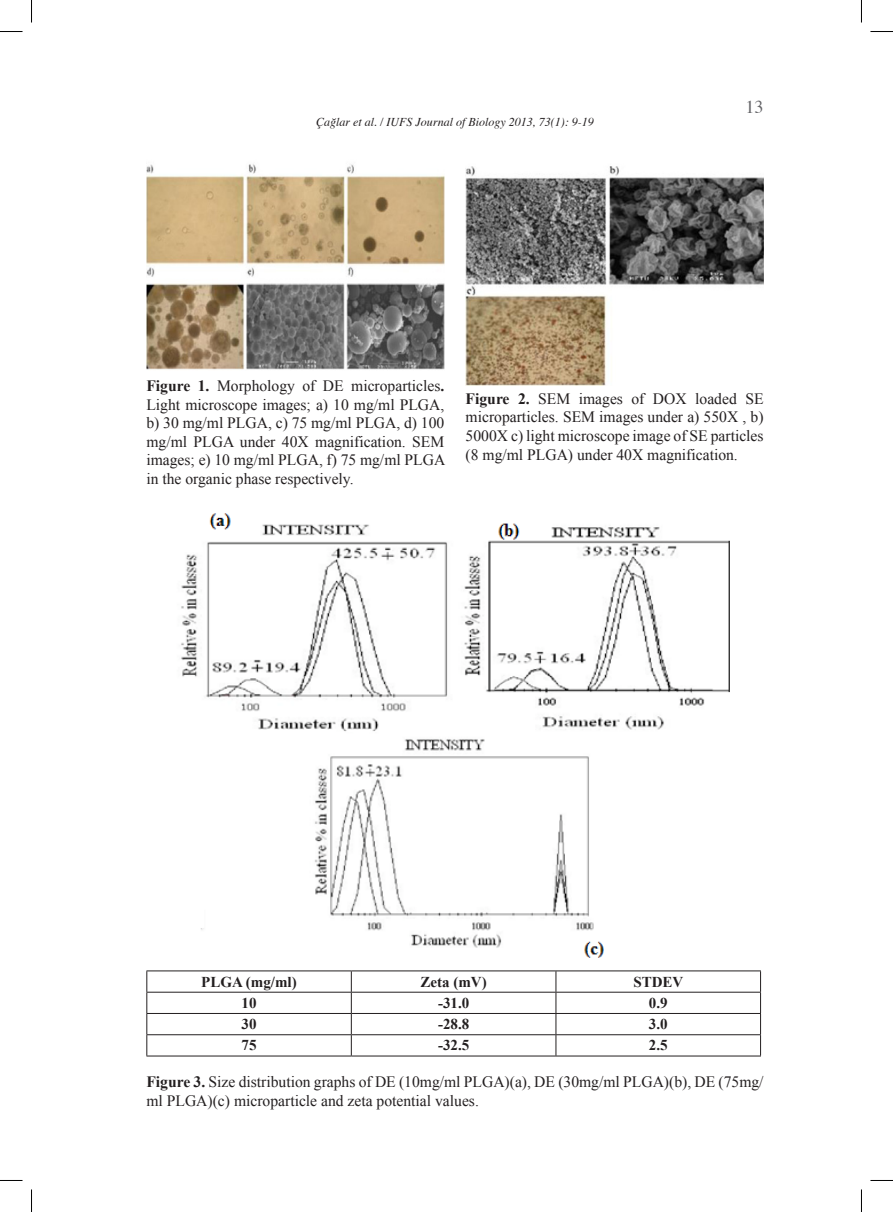
<style>
.page{position:relative;width:893px;height:1212px;background:#fff}
.page>*{position:absolute;margin:0;border:0;box-sizing:border-box;transform-origin:0 0}
.t1{font:18px "Times";color:#636366}
.t2{font:15.75px/18.5px "Times New Roman";color:#231f20;text-align:justify}
.t3{font:700 15px "Times New Roman";color:#231f20}
.t4{font:italic 12px "Times";color:#231f20}
.s1{font-weight:700}
</style>
<div class="page">
<img style="left:146px;top:164px;width:298px;height:206px">
<img style="left:465px;top:166px;width:298px;height:219px">
<img style="left:181px;top:513px;width:549px;height:445px">
<hr style="left:146px;top:970px;width:205px;height:1px;background:#231f20">
<hr style="left:351px;top:970px;width:204px;height:1px;background:#231f20">
<hr style="left:555px;top:970px;width:205px;height:1px;background:#231f20">
<hr style="left:146px;top:991px;width:205px;height:1px;background:#231f20">
<hr style="left:351px;top:991px;width:204px;height:1px;background:#231f20">
<hr style="left:555px;top:991px;width:205px;height:1px;background:#231f20">
<hr style="left:146px;top:1012px;width:205px;height:1px;background:#231f20">
<hr style="left:351px;top:1012px;width:204px;height:1px;background:#231f20">
<hr style="left:555px;top:1012px;width:205px;height:1px;background:#231f20">
<hr style="left:146px;top:1034px;width:205px;height:1px;background:#231f20">
<svg style="left:146px;top:971px;width:1px;height:84px"></svg>
<hr style="left:351px;top:1034px;width:204px;height:1px;background:#231f20">
<svg style="left:351px;top:971px;width:1px;height:84px"></svg>
<hr style="left:555px;top:1034px;width:205px;height:1px;background:#231f20">
<svg style="left:555px;top:971px;width:1px;height:84px"></svg>
<hr style="left:146px;top:1055px;width:205px;height:1px;background:#231f20">
<hr style="left:351px;top:1055px;width:204px;height:1px;background:#231f20">
<hr style="left:555px;top:1055px;width:205px;height:1px;background:#231f20">
<svg style="left:0;top:31px;width:22px;height:1px"></svg>
<svg style="left:870px;top:31px;width:22px;height:1px"></svg>
<svg style="left:31px;top:0;width:1px;height:22px"></svg>
<svg style="left:31px;top:1189px;width:1px;height:22px"></svg>
<p class="t4" style="left:316px;top:111px;width:279px">Çağlar et al. / IUFS Journal of Biology 2013, 73(1): 9-19</p>
<p class="t1" style="left:745px;top:90px;width:19px">13</p>
<p class="t2" style="left:146px;top:376px;width:300px"><span class="s1">Figure 1.</span> Morphology of DE microparticles<span class="s1">.<br></span>Light microscope images; a) 10 mg/ml PLGA, b) 30 mg/ml PLGA, c) 75 mg/ml PLGA, d) 100 mg/ml PLGA under 40X magnification. SEM images; e) 10 mg/ml PLGA, f) 75 mg/ml PLGA in the organic phase respectively.</p>
<p class="t2" style="left:465px;top:389px;width:299px"><span class="s1">Figure 2.</span> SEM images of DOX loaded SE microparticles. SEM images under a) 550X , b)<br>5000X c) light microscope image of SE particles (8 mg/ml PLGA) under 40X magnification.</p>
<p class="t3" style="left:201px;top:970px;width:97px">PLGA (mg/ml)</p>
<p class="t3" style="left:420px;top:970px;width:68px">Zeta (mV)</p>
<p class="t3" style="left:633px;top:970px;width:52px">STDEV</p>
<p class="t3" style="left:241px;top:992px;width:16px">10</p>
<p class="t3" style="left:438px;top:992px;width:33px">-31.0</p>
<p class="t3" style="left:648px;top:992px;width:20px">0.9</p>
<p class="t3" style="left:241px;top:1013px;width:16px">30</p>
<p class="t3" style="left:438px;top:1013px;width:33px">-28.8</p>
<p class="t3" style="left:648px;top:1013px;width:20px">3.0</p>
<p class="t3" style="left:241px;top:1034px;width:16px">75</p>
<p class="t3" style="left:438px;top:1034px;width:33px">-32.5</p>
<p class="t3" style="left:648px;top:1034px;width:20px">2.5</p>
<p class="t2" style="left:146px;top:1072px;width:618px"><span class="s1">Figure 3.</span> Size distribution graphs of DE (10mg/ml PLGA)(a), DE (30mg/ml PLGA)(b), DE (75mg/ ml PLGA)(c) microparticle and zeta potential values.</p>
</div>
